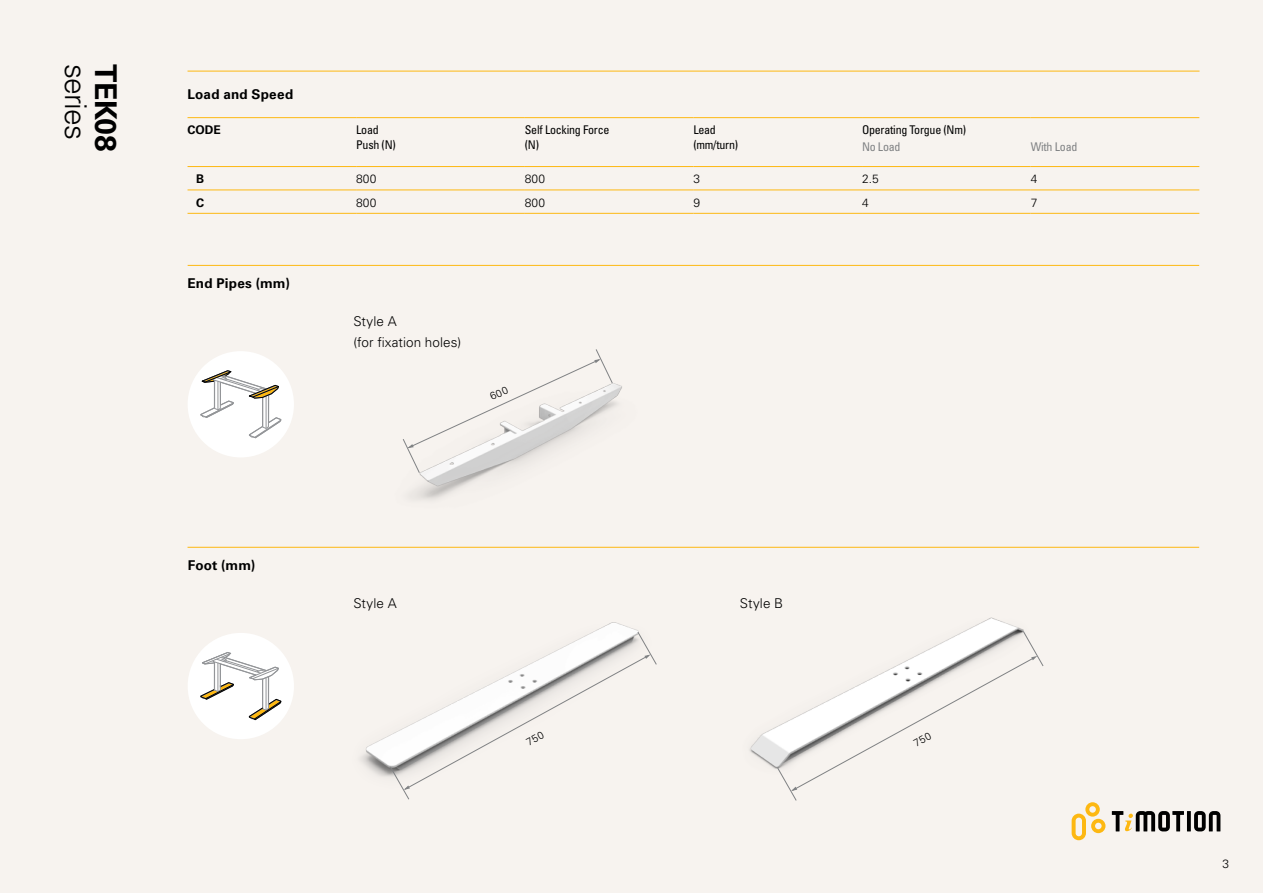
<style>
.page{position:relative;width:1263px;height:893px;background:#f7f3ef}
.page>*{position:absolute;margin:0;border:0;box-sizing:border-box;transform-origin:0 0}
.t1{font:300 30px "Univers LT Std";letter-spacing:-.03em;color:#000}
.t2{font:700 30px "Univers LT Std";letter-spacing:-.015em;color:#000}
.t3{font:300 13.5px/21px "Univers LT Std";letter-spacing:.005em;color:#000}
.t4{font:700 13.5px "Univers LT Std";letter-spacing:.015em;color:#000}
.t5{font:condensed 12px/15px "Univers LT Std";letter-spacing:-.02em;color:#000}
.t6{font:300 12px "Univers LT Std";letter-spacing:.01em;color:#000}
.t7{font:condensed 12px "Univers LT Std";letter-spacing:-.02em;color:#808284}
.t8{font:700 12px "Univers LT Std";color:#000}
</style>
<div class="page">
<img style="left:402px;top:383px;width:220px;height:117px">
<svg style="left:1071px;top:802px;width:34px;height:38px"></svg>
<svg style="left:1187px;top:811px;width:4px;height:20px"></svg>
<svg style="left:1194px;top:811px;width:26px;height:20px"></svg>
<svg style="left:1112px;top:811px;width:72px;height:20px"></svg>
<hr style="left:188px;top:265px;width:1011px;height:1px;background:#fdb812">
<div style="left:188px;top:351px;width:106px;height:106px;background:#fff;border-radius:50%"></div>
<img style="left:749px;top:617px;width:275px;height:152px">
<img style="left:360px;top:622px;width:278px;height:155px">
<div style="left:188px;top:633px;width:106px;height:106px;background:#fff;border-radius:50%"></div>
<hr style="left:188px;top:547px;width:1011px;height:1px;background:#fdb812">
<svg style="left:200px;top:370px;width:81px;height:68px"></svg>
<svg style="left:200px;top:652px;width:81px;height:68px"></svg>
<hr style="left:188px;top:166px;width:168px;height:1px;background:#fdb812">
<hr style="left:356px;top:166px;width:169px;height:1px;background:#fdb812">
<hr style="left:693px;top:166px;width:169px;height:1px;background:#fdb812">
<hr style="left:862px;top:166px;width:169px;height:1px;background:#fdb812">
<hr style="left:1031px;top:166px;width:168px;height:1px;background:#fdb812">
<hr style="left:188px;top:190px;width:168px;height:1px;background:#fdb812">
<hr style="left:356px;top:190px;width:169px;height:1px;background:#fdb812">
<hr style="left:525px;top:190px;width:168px;height:1px;background:#fdb812">
<hr style="left:693px;top:190px;width:169px;height:1px;background:#fdb812">
<hr style="left:862px;top:190px;width:169px;height:1px;background:#fdb812">
<hr style="left:1031px;top:190px;width:168px;height:1px;background:#fdb812">
<hr style="left:188px;top:213px;width:168px;height:1px;background:#fdb812">
<hr style="left:356px;top:213px;width:169px;height:1px;background:#fdb812">
<hr style="left:525px;top:213px;width:168px;height:1px;background:#fdb812">
<hr style="left:693px;top:213px;width:169px;height:1px;background:#fdb812">
<hr style="left:862px;top:213px;width:169px;height:1px;background:#fdb812">
<hr style="left:1031px;top:213px;width:168px;height:1px;background:#fdb812">
<hr style="left:525px;top:166px;width:168px;height:1px;background:#fdb812">
<hr style="left:188px;top:117px;width:168px;height:1px;background:#fdb812">
<hr style="left:356px;top:117px;width:169px;height:1px;background:#fdb812">
<hr style="left:525px;top:117px;width:168px;height:1px;background:#fdb812">
<hr style="left:693px;top:117px;width:169px;height:1px;background:#fdb812">
<hr style="left:862px;top:117px;width:169px;height:1px;background:#fdb812">
<hr style="left:1031px;top:117px;width:168px;height:1px;background:#fdb812">
<hr style="left:188px;top:71px;width:1011px;height:1px;background:#fdb812">
<svg style="left:403px;top:349px;width:210px;height:124px"></svg>
<svg style="left:390px;top:631px;width:267px;height:169px"></svg>
<svg style="left:777px;top:631px;width:267px;height:170px"></svg>
<h1 class="t1" style="left:94px;top:64px;width:77px;rotate:90deg">series</h1>
<h1 class="t2" style="left:123px;top:64px;width:89px;rotate:90deg">TEK08</h1>
<p class="t4" style="left:188px;top:86px;width:107px">Load and Speed</p>
<p class="t8" style="left:188px;top:123px;width:35px">CODE</p>
<p class="t5" style="left:356px;top:122px;width:41px">Load<br>Push (N)</p>
<p class="t5" style="left:525px;top:122px;width:86px">Self Locking Force (N)</p>
<p class="t5" style="left:693px;top:122px;width:46px">Lead (mm/turn)</p>
<p class="t5" style="left:862px;top:122px;width:106px">Operating Torgue (Nm)</p>
<p class="t7" style="left:862px;top:139px;width:40px">No Load</p>
<p class="t7" style="left:1031px;top:139px;width:48px">With Load</p>
<p class="t8" style="left:196px;top:172px;width:10px">B</p>
<p class="t6" style="left:356px;top:172px;width:22px">800</p>
<p class="t6" style="left:525px;top:172px;width:22px">800</p>
<p class="t6" style="left:693px;top:172px;width:8px">3</p>
<p class="t6" style="left:862px;top:172px;width:18px">2.5</p>
<p class="t6" style="left:1031px;top:172px;width:8px">4</p>
<p class="t8" style="left:196px;top:195px;width:10px">C</p>
<p class="t6" style="left:356px;top:195px;width:22px">800</p>
<p class="t6" style="left:525px;top:195px;width:22px">800</p>
<p class="t6" style="left:693px;top:195px;width:8px">9</p>
<p class="t6" style="left:862px;top:195px;width:8px">4</p>
<p class="t6" style="left:1031px;top:195px;width:8px">7</p>
<p class="t4" style="left:187px;top:276px;width:104px">End Pipes (mm)</p>
<p class="t3" style="left:353px;top:311px;width:109px">Style A<br>(for fixation holes)</p>
<p class="t4" style="left:188px;top:557px;width:69px">Foot (mm)</p>
<p class="t3" style="left:353px;top:593px;width:45px">Style A</p>
<p class="t3" style="left:740px;top:593px;width:45px">Style B</p>
<p class="t6" style="left:1222px;top:857px;width:8px">3</p>
</div>
